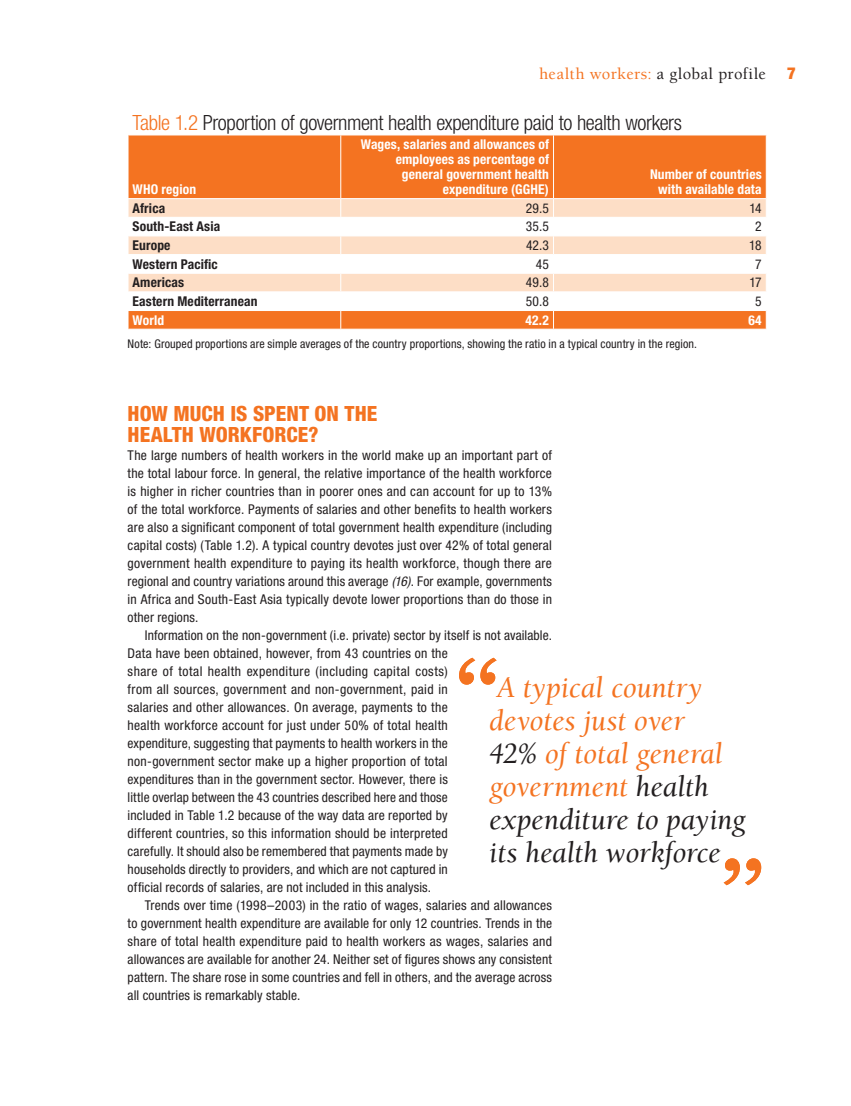
<style>
.page{position:relative;width:851px;height:1106px;background:#fff}
.page>*{position:absolute;margin:0;border:0;box-sizing:border-box;transform-origin:0 0}
.t1{font:italic 30px/33px "Berkeley Std";letter-spacing:-.005em;color:#f47321}
.t2{font:300 condensed 21px "Helvetica Neue LT Std";letter-spacing:-.02em;color:#231f20}
.t3{font:800 condensed 21px/21px "Helvetica Neue LT Std";color:#f47321}
.t4{font:500 16.5px "Berkeley Std";letter-spacing:.02em;color:#f47321}
.t5{font:condensed 13.5px/18px "Helvetica Neue LT Std";letter-spacing:.015em;color:#231f20;text-align:justify}
.t6{font:700 condensed 13.5px/15px "Helvetica Neue LT Std";letter-spacing:.01em;color:#fff;text-align:right}
.t7{font:700 condensed 13.5px "Helvetica Neue LT Std";letter-spacing:.01em;color:#231f20}
.t8{font:condensed 12px "Helvetica Neue LT Std";letter-spacing:.01em;color:#231f20}
.s1{color:#231f20}
.s2{color:#f47321}
.s3{font-style:italic}
</style>
<div class="page">
<div style="left:129px;top:136px;width:636px;height:193px;background:#f47321"></div>
<div style="left:129px;top:199px;width:636px;height:18px;background:#fddec6"></div>
<svg style="left:129px;top:218px;width:636px;height:92px"></svg>
<hr style="left:340px;top:135px;width:1px;height:63px;background:#fff">
<hr style="left:553px;top:135px;width:1px;height:63px;background:#fff">
<hr style="left:128px;top:198px;width:213px;height:1px;background:#fff">
<hr style="left:341px;top:198px;width:212px;height:1px;background:#fff">
<hr style="left:553px;top:198px;width:213px;height:1px;background:#fff">
<hr style="left:128px;top:217px;width:213px;height:1px;background:#fff">
<hr style="left:341px;top:217px;width:212px;height:1px;background:#fff">
<hr style="left:553px;top:217px;width:213px;height:1px;background:#fff">
<hr style="left:128px;top:235px;width:213px;height:1px;background:#fff">
<hr style="left:341px;top:235px;width:212px;height:1px;background:#fff">
<hr style="left:553px;top:235px;width:213px;height:1px;background:#fff">
<hr style="left:128px;top:254px;width:213px;height:1px;background:#fff">
<hr style="left:341px;top:254px;width:212px;height:1px;background:#fff">
<hr style="left:553px;top:254px;width:213px;height:1px;background:#fff">
<hr style="left:128px;top:273px;width:213px;height:1px;background:#fff">
<hr style="left:341px;top:273px;width:212px;height:1px;background:#fff">
<hr style="left:553px;top:273px;width:213px;height:1px;background:#fff">
<hr style="left:128px;top:291px;width:213px;height:1px;background:#fff">
<hr style="left:341px;top:291px;width:212px;height:1px;background:#fff">
<hr style="left:553px;top:291px;width:213px;height:1px;background:#fff">
<hr style="left:128px;top:310px;width:213px;height:1px;background:#fff">
<svg style="left:128px;top:199px;width:1px;height:130px"></svg>
<hr style="left:341px;top:310px;width:212px;height:1px;background:#fff">
<svg style="left:340px;top:199px;width:1px;height:130px"></svg>
<hr style="left:553px;top:310px;width:213px;height:1px;background:#fff">
<svg style="left:553px;top:199px;width:1px;height:130px"></svg>
<svg style="left:765px;top:199px;width:1px;height:130px"></svg>
<svg style="left:459px;top:657px;width:37px;height:27px"></svg>
<svg style="left:723px;top:858px;width:38px;height:27px"></svg>
<p class="t4" style="left:539px;top:65px;width:228px">health workers: <span class="s1">a global profile</span></p>
<h2 class="t2" style="left:132px;top:111px;width:551px"><span class="s2">Table 1.2</span> Proportion of government health expenditure paid to health workers</h2>
<p class="t6" style="left:132px;top:182px;width:65px">WHO region</p>
<p class="t6" style="left:361px;top:137px;width:189px">Wages, salaries and allowances of employees as percentage of general government health expenditure (GGHE)</p>
<p class="t6" style="left:650px;top:167px;width:113px;text-align:center">Number of countries with available data</p>
<p class="t7" style="left:132px;top:200px;width:34px">Africa</p>
<p class="t5" style="left:525px;top:199px;width:25px">29.5</p>
<p class="t5" style="left:749px;top:199px;width:14px">14</p>
<p class="t7" style="left:132px;top:218px;width:89px">South-East Asia</p>
<p class="t5" style="left:525px;top:217px;width:25px">35.5</p>
<p class="t5" style="left:755px;top:217px;width:8px">2</p>
<p class="t7" style="left:132px;top:237px;width:40px">Europe</p>
<p class="t5" style="left:526px;top:236px;width:24px">42.3</p>
<p class="t5" style="left:749px;top:236px;width:14px">18</p>
<p class="t7" style="left:132px;top:256px;width:87px">Western Pacific</p>
<p class="t5" style="left:535px;top:255px;width:15px">45</p>
<p class="t5" style="left:755px;top:255px;width:8px">7</p>
<p class="t7" style="left:132px;top:274px;width:53px">Americas</p>
<p class="t5" style="left:526px;top:273px;width:25px">49.8</p>
<p class="t5" style="left:749px;top:273px;width:14px">17</p>
<p class="t7" style="left:132px;top:293px;width:126px">Eastern Mediterranean</p>
<p class="t5" style="left:525px;top:292px;width:25px">50.8</p>
<p class="t5" style="left:755px;top:292px;width:8px">5</p>
<p class="t6" style="left:132px;top:312px;width:33px">World</p>
<p class="t6" style="left:525px;top:312px;width:25px">42.2</p>
<p class="t6" style="left:748px;top:312px;width:15px">64</p>
<p class="t8" style="left:128px;top:336px;width:571px">Note: Grouped proportions are simple averages of the country proportions, showing the ratio in a typical country in the region.</p>
<h2 class="t3" style="left:128px;top:402px;width:251px">HOW MUCH IS SPENT ON THE<br>HEALTH WORKFORCE?</h2>
<p class="t5" style="left:128px;top:446px;width:426px">The large numbers of health workers in the world make up an important part of the total labour force. In general, the relative importance of the health workforce is higher in richer countries than in poorer ones and can account for up to 13% of the total workforce. Payments of salaries and other benefits to health workers are also a significant component of total government health expenditure (including capital costs) (Table 1.2). A typical country devotes just over 42% of total general government health expenditure to paying its health workforce, though there are regional and country variations around this average <span class="s3">(16)</span>. For example, governments in Africa and South-East Asia typically devote lower proportions than do those in other regions.</p>
<p class="t5" style="left:128px;top:626px;width:426px;text-align:left;text-indent:17px">Information on the non-government (i.e. private) sector by itself is not available.<br>Data have been obtained, however, from 43 countries on the<br>share of total health expenditure (including capital costs)<br>from all sources, government and non-government, paid in<br>salaries and other allowances. On average, payments to the<br>health workforce account for just under 50% of total health<br>expenditure, suggesting that payments to health workers in the<br>non-government sector make up a higher proportion of total<br>expenditures than in the government sector. However, there is<br>little overlap between the 43 countries described here and those<br>included in Table 1.2 because of the way data are reported by<br>different countries, so this information should be interpreted<br>carefully. It should also be remembered that payments made by<br>households directly to providers, and which are not captured in<br>official records of salaries, are not included in this analysis.</p>
<p class="t5" style="left:128px;top:896px;width:426px;text-indent:17px">Trends over time (1998–2003) in the ratio of wages, salaries and allowances to government health expenditure are available for only 12 countries. Trends in the share of total health expenditure paid to health workers as wages, salaries and allowances are available for another 24. Neither set of figures shows any consistent pattern. The share rose in some countries and fell in others, and the average across all countries is remarkably stable.</p>
<h1 class="t1" style="left:489px;top:671px;width:258px">A typical country devotes just over<br><span class="s1">42%</span> of total general government <span class="s1">health expenditure to paying its health workforce</span></h1>
</div>
